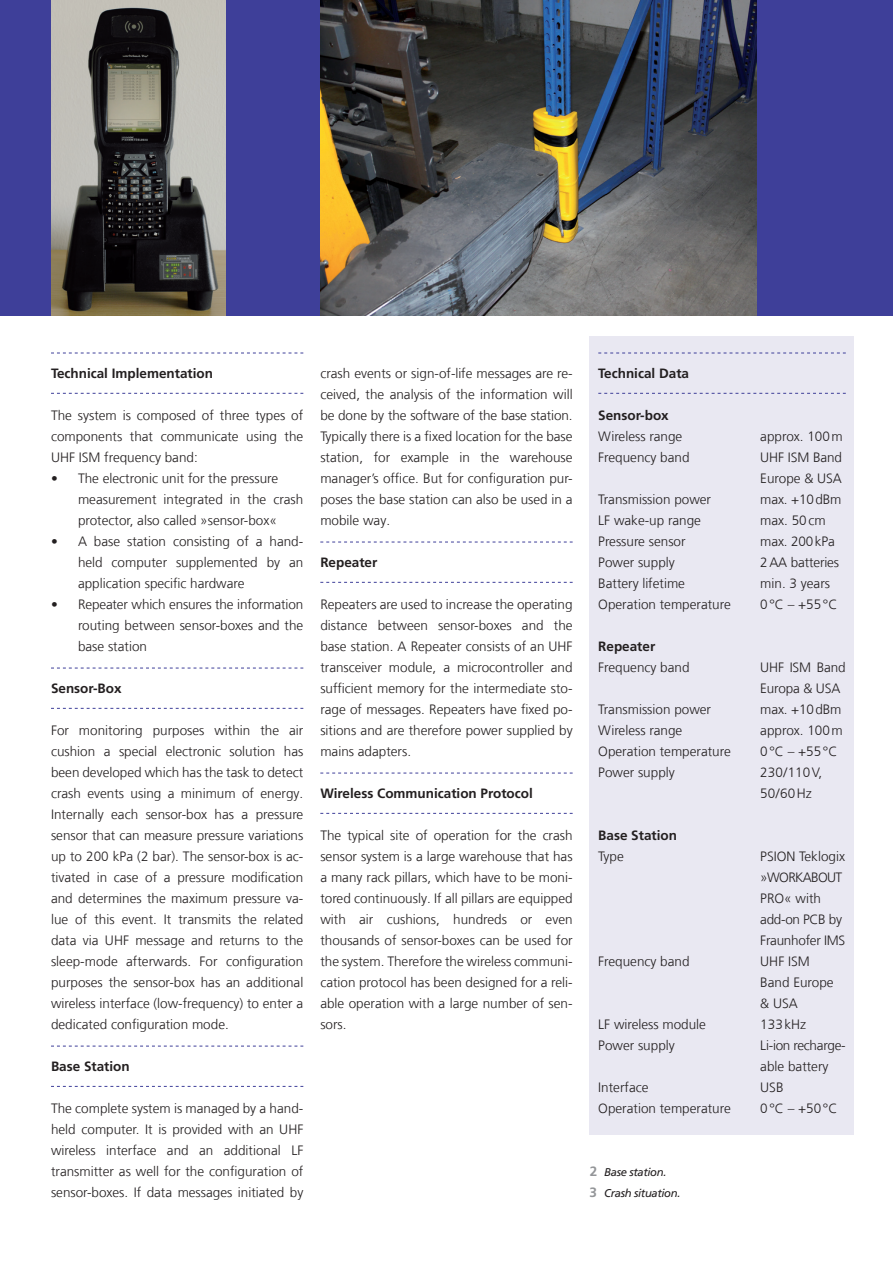
<style>
.page{position:relative;width:893px;height:1263px;background:#fff}
.page>*{position:absolute;margin:0;border:0;box-sizing:border-box;transform-origin:0 0}
.t1{font:300 13.5px/21px "Frutiger LT Com";color:#231f20;text-align:justify}
.t2{font:700 13.5px "Frutiger LT Com";color:#231f20}
.t3{font:300 13.5px/21px "Frutiger LT Com";letter-spacing:-.02em;color:#231f20}
.t4{font:italic 11.25px/21px "Frutiger LT Com";letter-spacing:-.03em;color:#231f20}
.s1{font-weight:700;font-style:normal;font-size:13.5px;color:#939598}
</style>
<div class="page">
<div style="left:590px;top:336px;width:264px;height:798px;background:#e9e8f2"></div>
<svg style="left:598px;top:353px;width:248px;height:1px"></svg>
<svg style="left:598px;top:393px;width:248px;height:1px"></svg>
<svg style="left:51px;top:353px;width:252px;height:1px"></svg>
<svg style="left:51px;top:393px;width:252px;height:1px"></svg>
<svg style="left:51px;top:668px;width:252px;height:1px"></svg>
<svg style="left:51px;top:708px;width:252px;height:1px"></svg>
<svg style="left:51px;top:1046px;width:252px;height:1px"></svg>
<svg style="left:51px;top:1086px;width:252px;height:1px"></svg>
<svg style="left:320px;top:542px;width:253px;height:1px"></svg>
<svg style="left:320px;top:582px;width:253px;height:1px"></svg>
<svg style="left:320px;top:773px;width:253px;height:1px"></svg>
<svg style="left:320px;top:813px;width:253px;height:1px"></svg>
<div style="left:0;top:0;width:893px;height:315px;background:#3e3f99"></div>
<img style="left:51px;top:0;width:175px;height:315px">
<img style="left:320px;top:0;width:437px;height:315px">
<p class="t2" style="left:51px;top:365px;width:164px">Technical Implementation</p>
<p class="t1" style="left:51px;top:405px;width:254px">The system is composed of three types of components that communicate using the UHF ISM frequency band:</p>
<p class="t1" style="left:78px;top:468px;width:227px;text-align:left;text-indent:-27px">• The electronic unit for the pressure measurement integrated in the crash protector, also called »sensor-box«</p>
<p class="t1" style="left:78px;top:531px;width:227px;text-indent:-27px">• A base station consisting of a hand&shy;held computer supplemented by an application specific hardware</p>
<p class="t1" style="left:78px;top:594px;width:227px;text-indent:-27px">• Repeater which ensures the information routing between sensor-boxes and the base station</p>
<p class="t2" style="left:51px;top:680px;width:72px">Sensor-Box</p>
<p class="t1" style="left:51px;top:720px;width:254px">For monitoring purposes within the air cushion a special electronic solution has been developed which has the task to detect crash events using a minimum of energy.<br>Internally each sensor-box has a pressure sensor that can measure pressure variations up to 200 kPa (2 bar). The sensor-box is ac&shy;tivated in case of a pressure modification and determines the maximum pressure va&shy;lue of this event. It transmits the related data via UHF message and returns to the sleep-mode afterwards. For configuration purposes the sensor-box has an additional wireless interface (low-frequency) to enter a dedicated configuration mode.</p>
<p class="t2" style="left:51px;top:1059px;width:80px">Base Station</p>
<p class="t1" style="left:51px;top:1098px;width:254px">The complete system is managed by a hand&shy;held computer. It is provided with an UHF wireless interface and an additional LF transmitter as well for the configuration of sensor-boxes. If data messages initiated by</p>
<p class="t1" style="left:320px;top:363px;width:254px">crash events or sign-of-life messages are re&shy;ceived, the analysis of the information will be done by the software of the base station.<br>Typically there is a fixed location for the base station, for example in the warehouse manager’s office. But for configuration pur&shy;poses the base station can also be used in a mobile way.</p>
<p class="t2" style="left:320px;top:554px;width:59px">Repeater</p>
<p class="t1" style="left:320px;top:594px;width:254px">Repeaters are used to increase the operating distance between sensor-boxes and the base station. A Repeater consists of an UHF transceiver module, a microcontroller and sufficient memory for the intermediate sto&shy;rage of messages. Repeaters have fixed po&shy;sitions and are therefore power supplied by mains adapters.</p>
<p class="t2" style="left:320px;top:785px;width:214px">Wireless Communication Protocol</p>
<p class="t1" style="left:320px;top:825px;width:254px">The typical site of operation for the crash sensor system is a large warehouse that has a many rack pillars, which have to be moni&shy;tored continuously. If all pillars are equipped with air cushions, hundreds or even thousands of sensor-boxes can be used for the system. Therefore the wireless communi&shy;cation protocol has been designed for a reli&shy;able operation with a large number of sen&shy;sors.</p>
<p class="t2" style="left:598px;top:365px;width:92px">Technical Data</p>
<p class="t2" style="left:598px;top:407px;width:72px">Sensor-box</p>
<p class="t1" style="left:598px;top:426px;width:86px">Wireless range</p>
<p class="t1" style="left:760px;top:426px;width:84px">approx. 100m</p>
<p class="t1" style="left:598px;top:447px;width:93px">Frequency band</p>
<p class="t1" style="left:760px;top:447px;width:83px">UHF ISM Band<br>Europe &amp; USA</p>
<p class="t1" style="left:598px;top:489px;width:114px">Transmission power</p>
<p class="t1" style="left:760px;top:489px;width:83px">max. +10dBm</p>
<p class="t1" style="left:598px;top:510px;width:104px">LF wake-up range</p>
<p class="t1" style="left:760px;top:510px;width:67px">max. 50cm</p>
<p class="t1" style="left:598px;top:531px;width:89px">Pressure sensor</p>
<p class="t1" style="left:760px;top:531px;width:76px">max. 200kPa</p>
<p class="t1" style="left:598px;top:552px;width:78px">Power supply</p>
<p class="t1" style="left:760px;top:552px;width:80px">2AA batteries</p>
<p class="t1" style="left:598px;top:573px;width:88px">Battery lifetime</p>
<p class="t1" style="left:760px;top:573px;width:71px">min. 3 years</p>
<p class="t1" style="left:598px;top:594px;width:134px">Operation temperature</p>
<p class="t1" style="left:760px;top:594px;width:79px">0°C – +55°C</p>
<p class="t2" style="left:598px;top:638px;width:59px">Repeater</p>
<p class="t1" style="left:598px;top:657px;width:93px">Frequency band</p>
<p class="t1" style="left:760px;top:657px;width:87px">UHF ISM Band<br>Europa &amp; USA</p>
<p class="t1" style="left:598px;top:699px;width:114px">Transmission power</p>
<p class="t1" style="left:760px;top:699px;width:83px">max. +10dBm</p>
<p class="t1" style="left:598px;top:720px;width:86px">Wireless range</p>
<p class="t1" style="left:760px;top:720px;width:84px">approx. 100m</p>
<p class="t1" style="left:598px;top:741px;width:134px">Operation temperature</p>
<p class="t1" style="left:760px;top:741px;width:79px">0°C – +55°C</p>
<p class="t1" style="left:598px;top:762px;width:78px">Power supply</p>
<p class="t1" style="left:760px;top:762px;width:63px">230/110V,<br>50/60Hz</p>
<p class="t2" style="left:598px;top:827px;width:80px">Base Station</p>
<p class="t1" style="left:598px;top:846px;width:27px">Type</p>
<p class="t3" style="left:760px;top:846px;width:86px">PSION Teklogix »WORKABOUT<br>PRO« with add-on PCB by<br>Fraunhofer IMS</p>
<p class="t1" style="left:598px;top:951px;width:93px">Frequency band</p>
<p class="t1" style="left:760px;top:951px;width:75px;text-align:left">UHF ISM<br>Band Europe &amp; USA</p>
<p class="t1" style="left:598px;top:1014px;width:109px">LF wireless module</p>
<p class="t1" style="left:760px;top:1014px;width:47px">133kHz</p>
<p class="t1" style="left:598px;top:1035px;width:78px">Power supply</p>
<p class="t3" style="left:760px;top:1035px;width:87px">Li-ion recharge&shy;able battery</p>
<p class="t1" style="left:598px;top:1077px;width:52px">Interface</p>
<p class="t1" style="left:760px;top:1077px;width:25px">USB</p>
<p class="t1" style="left:598px;top:1098px;width:134px">Operation temperature</p>
<p class="t1" style="left:760px;top:1098px;width:79px">0°C – +50°C</p>
<p class="t4" style="left:590px;top:1162px;width:92px"><span class="s1">2</span> Base station.<br><span class="s1">3</span> Crash situation.</p>
</div>
